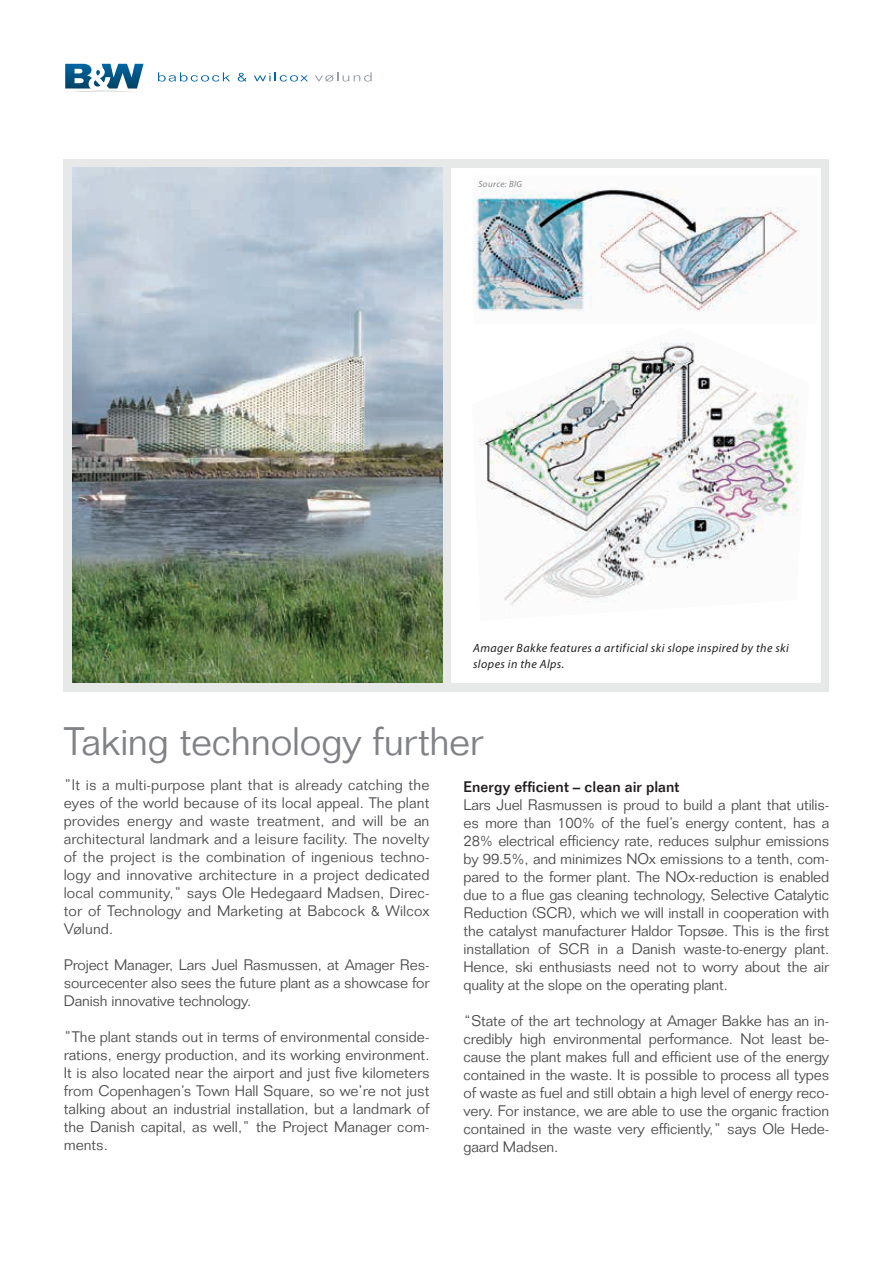
<style>
.page{position:relative;width:893px;height:1263px;background:#fff}
.page>*{position:absolute;margin:0;border:0;box-sizing:border-box;transform-origin:0 0}
.t1{font:300 39px "Folio Std";letter-spacing:-.01em;color:#808285}
.t2{font:300 15px/18px "Folio Std";letter-spacing:-.01em;color:#4d4d4f;text-align:justify}
.t3{font:500 15px "Folio Std";letter-spacing:.005em;color:#231f20}
.t4{font:italic 12px/16.5px "Myriad Pro";letter-spacing:.035em;color:#231f20}
.t5{font:italic 9px "Myriad Pro";letter-spacing:.045em;color:#86888b}
</style>
<div class="page">
<div style="left:64px;top:159px;width:765px;height:533px;background:#e7e8e8"></div>
<div style="left:451px;top:168px;width:370px;height:514px;background:#fff"></div>
<img style="left:72px;top:168px;width:370px;height:514px">
<svg style="left:65px;top:64px;width:79px;height:29px"></svg>
<svg style="left:158px;top:72px;width:72px;height:10px"></svg>
<svg style="left:238px;top:73px;width:9px;height:9px"></svg>
<svg style="left:254px;top:72px;width:54px;height:10px"></svg>
<svg style="left:315px;top:72px;width:57px;height:10px"></svg>
<img style="left:474px;top:189px;width:326px;height:123px">
<img style="left:478px;top:342px;width:321px;height:264px">
<p class="t5" style="left:478px;top:179px;width:45px">Source: BIG</p>
<p class="t4" style="left:473px;top:639px;width:317px">Amager Bakke features a artificial ski slope inspired by the ski slopes in the Alps.</p>
<h1 class="t1" style="left:64px;top:718px;width:421px">Taking technology further</h1>
<p class="t3" style="left:463px;top:778px;width:217px">Energy efficient – clean air plant</p>
<p class="t2" style="left:463px;top:796px;width:367px">Lars Juel Rasmussen is proud to build a plant that utilis&shy;es more than 100% of the fuel’s energy content, has a 28% electrical efficiency rate, reduces sulphur emissions by 99.5%, and minimizes NOx emissions to a tenth, com&shy;pared to the former plant. The NOx-reduction is enabled due to a flue gas cleaning technology, Selective Catalytic Reduction (SCR), which we will install in cooperation with the catalyst manufacturer Haldor Topsøe. This is the first installation of SCR in a Danish waste-to-energy plant.<br>Hence, ski enthusiasts need not to worry about the air quality at the slope on the operating plant.</p>
<p class="t2" style="left:463px;top:1012px;width:367px">“State of the art technology at Amager Bakke has an in&shy;credibly high environmental performance. Not least be&shy;cause the plant makes full and efficient use of the energy contained in the waste. It is possible to process all types of waste as fuel and still obtain a high level of energy reco&shy;very. For instance, we are able to use the organic fraction contained in the waste very efficiently,” says Ole Hede&shy;gaard Madsen.</p>
<p class="t2" style="left:64px;top:776px;width:367px">”It is a multi-purpose plant that is already catching the eyes of the world because of its local appeal. The plant provides energy and waste treatment, and will be an architectural landmark and a leisure facility. The novelty of the project is the combination of ingenious techno&shy;logy and innovative architecture in a project dedicated local community,” says Ole Hedegaard Madsen, Direc&shy;tor of Technology and Marketing at Babcock &amp; Wilcox Vølund.</p>
<p class="t2" style="left:64px;top:956px;width:367px">Project Manager, Lars Juel Rasmussen, at Amager Res&shy;sourcecenter also sees the future plant as a showcase for Danish innovative technology.</p>
<p class="t2" style="left:64px;top:1028px;width:367px">”The plant stands out in terms of environmental conside&shy;rations, energy production, and its working environment.<br>It is also located near the airport and just five kilometers from Copenhagen’s Town Hall Square, so we’re not just talking about an industrial installation, but a landmark of the Danish capital, as well,” the Project Manager com&shy;ments.</p>
</div>
